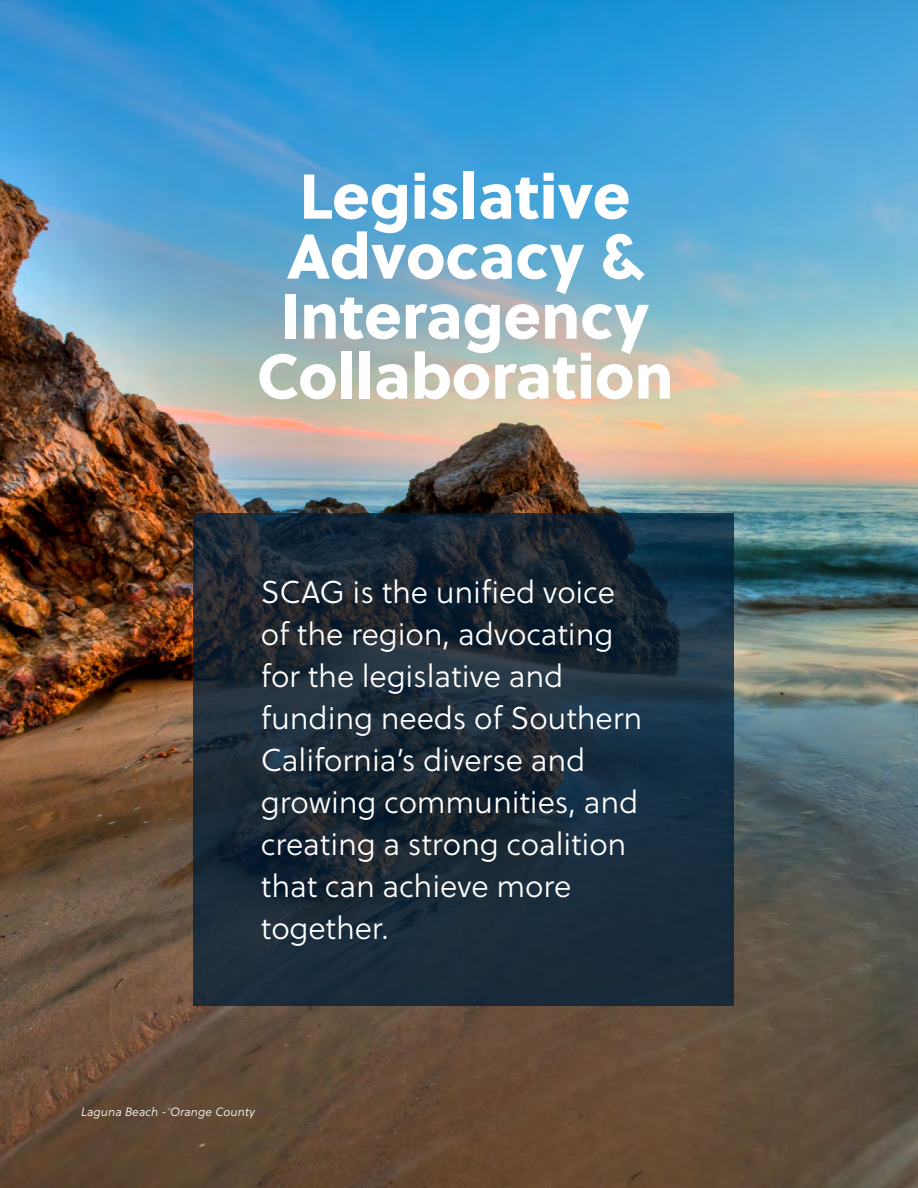
<style>
.page{position:relative;width:918px;height:1188px;background:#fff}
.page>*{position:absolute;margin:0;border:0;box-sizing:border-box;transform-origin:0 0}
.Section-_Title{font:63px/60px "Soleil Xb";color:#fff;text-align:center}
.Section-_Boxed_Copy{font:31.5px/42px "Soleil Lt";letter-spacing:-.005em;color:#fff}
.Photo_Caption__Left{font:italic 12px "Soleil Lt";letter-spacing:.01em;color:#fff}
</style>
<div class="page">
<img style="left:0;top:0;width:918px;height:1188px">
<svg style="left:193px;top:513px;width:540px;height:493px;background:#192a38"></svg>
<p class="Section-_Title" style="left:257px;top:163px;width:419px">Legislative<br>Advocacy &amp;<br>Interagency<br>Collaboration</p>
<p class="Section-_Boxed_Copy" style="left:261px;top:571px;width:383px">SCAG is the unified voice of the region, advocating for the legislative and funding needs of Southern<br>California’s diverse and growing communities, and creating a strong coalition that can achieve more together.</p>
<p class="Photo_Caption__Left" style="left:81px;top:1103px;width:175px">Laguna Beach - Orange County</p>
</div>
